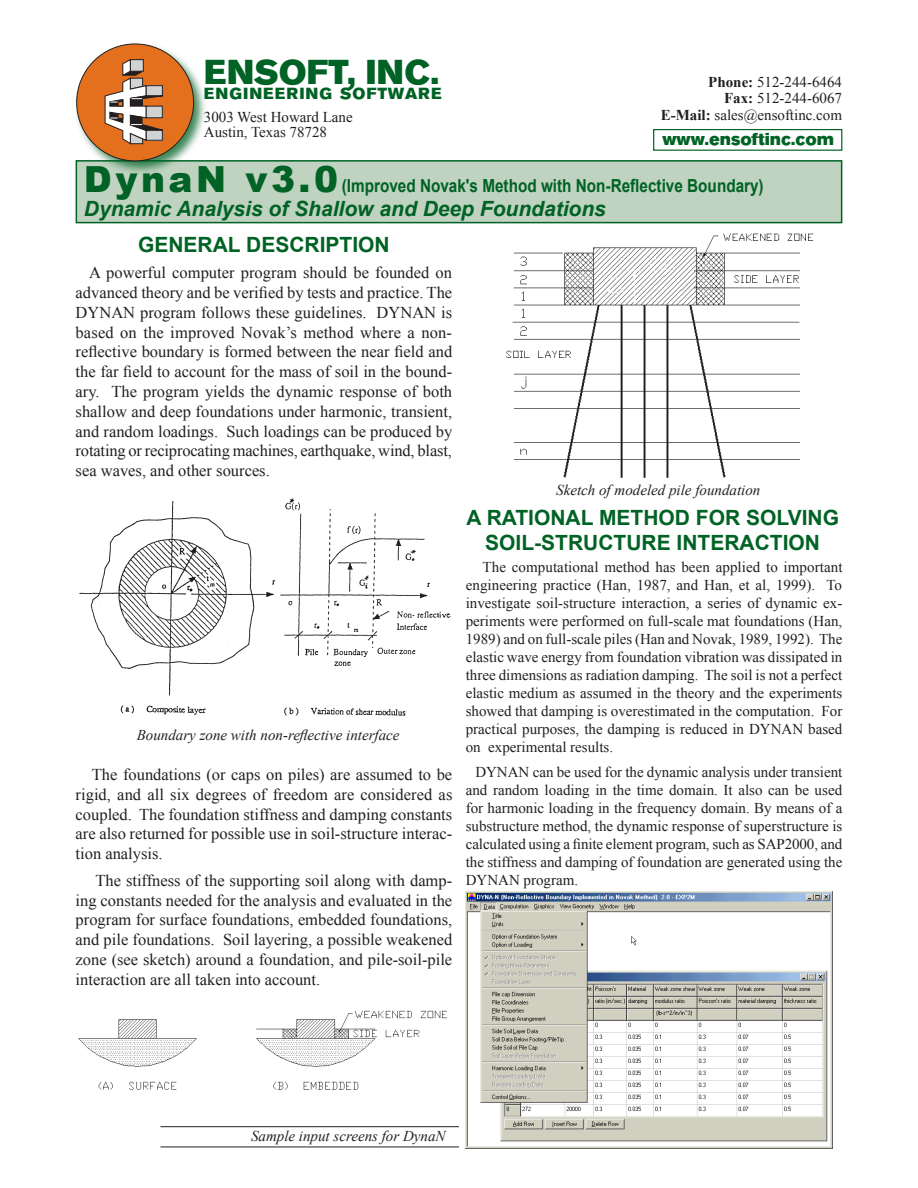
<style>
.page{position:relative;width:918px;height:1188px;background:#fff}
.page>*{position:absolute;margin:0;border:0;box-sizing:border-box;transform-origin:0 0}
.t1{font:36px "URW Accidalia T Ultr";color:#006224}
.Title2{font:700 21px "Arial";color:#006224}
.PageMaker_Defaults{font:italic 700 21px "Arial";color:#006224}
.PageMaker_Defaults-2{font:700 18px "Arial";color:#006224;scale:.85 1}
.t2{font:18px "URW Accidalia T Ultr";color:#006224}
.t3{font:16.8px "URW Accidalia T Ultr";letter-spacing:.055em;color:#006224}
.t4{font:16.5px/19.8px "Times New Roman";color:#231f20;text-align:justify}
.t5{font:15px/18px "Times New Roman";color:#231f20;text-align:justify}
.t6{font:italic 15px "Times New Roman";color:#231f20}
.s1{font-weight:700}
.s2{font-weight:900;font-size:36px}
</style>
<div class="page">
<div style="left:76px;top:161px;width:766px;height:62px;background:#bfd3c0"></div>
<div style="left:76px;top:160px;width:766px;height:63px;border:2px solid #006224"></div>
<div style="left:653px;top:129px;width:189px;height:22px;background:#fff;border:1px solid #006224"></div>
<div style="left:73px;top:42px;width:134px;height:133px;background:#006224;opacity:.75"></div>
<div style="left:77px;top:44px;width:117px;height:117px;background:#e4701e;border-radius:50%"></div>
<svg style="left:105px;top:59px;width:58px;height:86px"></svg>
<img style="left:79px;top:498px;width:372px;height:218px">
<img style="left:78px;top:1010px;width:369px;height:80px">
<img style="left:506px;top:233px;width:308px;height:245px">
<img style="left:466px;top:892px;width:367px;height:257px">
<hr style="left:160px;top:1147px;width:299px;height:1px;background:#231f20">
<hr style="left:160px;top:1126px;width:299px;height:1px;background:#231f20">
<p class="t1" style="left:204px;top:51px;width:237px">ENSOFT, INC.</p>
<p class="t3" style="left:204px;top:84px;width:239px">ENGINEERING SOFTWARE</p>
<p class="t5" style="left:204px;top:107px;width:150px">3003 West Howard Lane</p>
<p class="t5" style="left:204px;top:122px;width:125px">Austin, Texas 78728</p>
<p class="t5" style="left:708px;top:73px;width:135px"><span class="s1">Phone:</span> 512-244-6464</p>
<p class="t5" style="left:724px;top:89px;width:119px"><span class="s1">Fax:</span> 512-244-6067</p>
<p class="t5" style="left:661px;top:106px;width:183px"><span class="s1">E-Mail:</span> sales@ensoftinc.com</p>
<p class="t2" style="left:663px;top:129px;width:173px">www.ensoftinc.com</p>
<p class="PageMaker_Defaults-2" style="left:84px;top:173px;width:801px"><span class="s2">DynaN v3.0</span> (Improved Novak's Method with Non-Reflective Boundary)</p>
<p class="PageMaker_Defaults" style="left:84px;top:194px;width:524px">Dynamic Analysis of Shallow and Deep Foundations</p>
<p class="Title2" style="left:138px;top:230px;width:253px">GENERAL DESCRIPTION</p>
<p class="t4" style="left:76px;top:263px;width:378px;text-indent:13px">A powerful computer program should be founded on advanced theory and be verified by tests and practice. The DYNAN program follows these guidelines. DYNAN is based on the improved Novak’s method where a non&shy;reflective boundary is formed between the near field and the far field to account for the mass of soil in the bound&shy;ary. The program yields the dynamic response of both shallow and deep foundations under harmonic, transient, and random loadings. Such loadings can be produced by rotating or reciprocating machines, earthquake, wind, blast, sea waves, and other sources.</p>
<p class="t6" style="left:137px;top:725px;width:264px">Boundary zone with non-reflective interface</p>
<p class="t4" style="left:76px;top:764px;width:378px;text-indent:16px">The foundations (or caps on piles) are assumed to be rigid, and all six degrees of freedom are considered as coupled. The foundation stiffness and damping constants are also returned for possible use in soil-structure interac&shy;tion analysis.</p>
<p class="t4" style="left:76px;top:870px;width:378px;text-indent:20px">The stiffness of the supporting soil along with damp&shy;ing constants needed for the analysis and evaluated in the program for surface foundations, embedded foundations, and pile foundations. Soil layering, a possible weakened zone (see sketch) around a foundation, and pile-soil-pile interaction are all taken into account.</p>
<p class="t6" style="left:556px;top:480px;width:206px">Sketch of modeled pile foundation</p>
<p class="Title2" style="left:466px;top:503px;width:374px">A RATIONAL METHOD FOR SOLVING</p>
<p class="Title2" style="left:485px;top:528px;width:336px">SOIL-STRUCTURE INTERACTION</p>
<p class="t5" style="left:466px;top:558px;width:378px;text-indent:17px">The computational method has been applied to important engineering practice (Han, 1987, and Han, et al, 1999). To investigate soil-structure interaction, a series of dynamic ex&shy;periments were performed on full-scale mat foundations (Han, 1989) and on full-scale piles (Han and Novak, 1989, 1992). The elastic wave energy from foundation vibration was dissipated in three dimensions as radiation damping. The soil is not a perfect elastic medium as assumed in the theory and the experiments showed that damping is overestimated in the computation. For practical purposes, the damping is reduced in DYNAN based on experimental results.</p>
<p class="t5" style="left:466px;top:763px;width:378px;text-indent:10px">DYNAN can be used for the dynamic analysis under transient and random loading in the time domain. It also can be used for harmonic loading in the frequency domain. By means of a substructure method, the dynamic response of superstructure is calculated using a finite element program, such as SAP2000, and the stiffness and damping of foundation are generated using the DYNAN program.</p>
<p class="t6" style="left:251px;top:1125px;width:196px">Sample input screens for DynaN</p>
</div>
